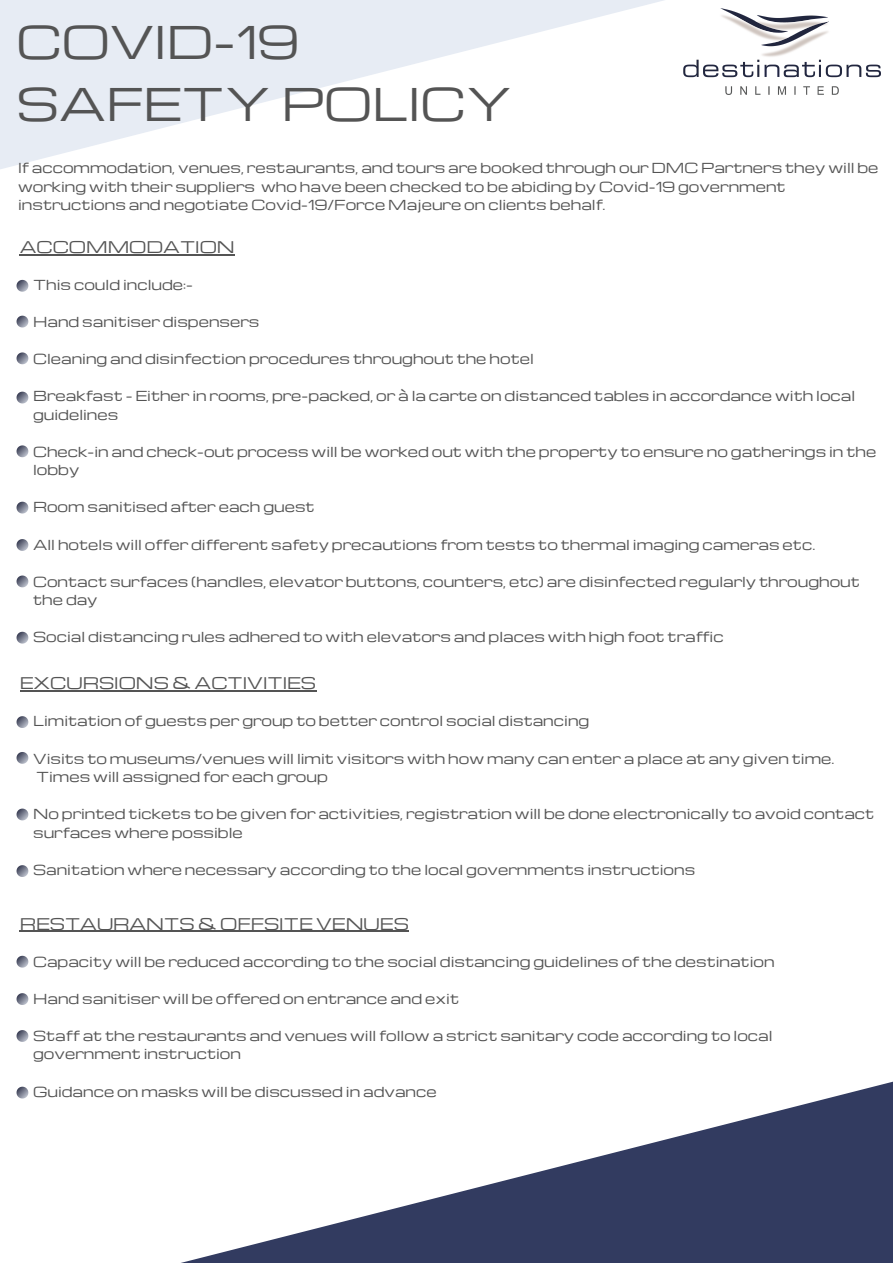
<style>
.page{position:relative;width:893px;height:1263px;background:#fff}
.page>*{position:absolute;margin:0;border:0;box-sizing:border-box;transform-origin:0 0}
.t1{font:44.03px/61.5px "Michroma";color:#545454}
.t2{font:15.75px "Michroma";color:#545454}
.t3{font:13.5px/18.6px "Michroma";color:#545454}
</style>
<div class="page">
<svg style="left:16px;top:1034px;width:877px;height:229px"></svg>
<svg style="left:0;top:0;width:881px;height:169px"></svg>
<img style="left:683px;top:0;width:197px;height:95px">
<hr style="left:20px;top:254px;width:215px;height:1px;background:#545454">
<hr style="left:20px;top:690px;width:296px;height:1px;background:#545454">
<hr style="left:20px;top:931px;width:389px;height:1px;background:#545454">
<svg style="left:17px;top:316px;width:11px;height:11px"></svg>
<svg style="left:17px;top:352px;width:11px;height:12px"></svg>
<svg style="left:17px;top:392px;width:11px;height:11px"></svg>
<svg style="left:17px;top:280px;width:11px;height:12px"></svg>
<svg style="left:17px;top:445px;width:11px;height:12px"></svg>
<svg style="left:17px;top:502px;width:11px;height:11px"></svg>
<svg style="left:17px;top:539px;width:11px;height:12px"></svg>
<svg style="left:17px;top:575px;width:11px;height:12px"></svg>
<svg style="left:17px;top:632px;width:11px;height:11px"></svg>
<svg style="left:17px;top:752px;width:11px;height:12px"></svg>
<svg style="left:17px;top:956px;width:11px;height:11px"></svg>
<svg style="left:17px;top:808px;width:11px;height:12px"></svg>
<svg style="left:17px;top:716px;width:11px;height:12px"></svg>
<svg style="left:17px;top:865px;width:11px;height:12px"></svg>
<svg style="left:17px;top:993px;width:11px;height:12px"></svg>
<svg style="left:17px;top:1030px;width:11px;height:12px"></svg>
<svg style="left:17px;top:1087px;width:11px;height:11px"></svg>
<h1 class="t1" style="left:17px;top:9px;width:498px">COVID-19<br>SAFETY POLICY</h1>
<p class="t3" style="left:18px;top:158px;width:862px">If accommodation, venues, restaurants, and tours are booked through our DMC Partners they will be working with their suppliers who have been checked to be abiding by Covid-19 government instructions and negotiate Covid-19/Force Majeure on clients behalf.</p>
<p class="t2" style="left:20px;top:235px;width:216px">ACCOMMODATION</p>
<p class="t3" style="left:33px;top:274px;width:161px">This could include:-</p>
<p class="t3" style="left:33px;top:311px;width:228px">Hand sanitiser dispensers</p>
<p class="t3" style="left:33px;top:348px;width:502px">Cleaning and disinfection procedures throughout the hotel</p>
<p class="t3" style="left:33px;top:386px;width:823px">Breakfast - Either in rooms, pre-packed, or à la carte on distanced tables in accordance with local guidelines</p>
<p class="t3" style="left:33px;top:441px;width:844px">Check-in and check-out process will be worked out with the property to ensure no gatherings in the lobby</p>
<p class="t3" style="left:33px;top:497px;width:283px">Room sanitised after each guest</p>
<p class="t3" style="left:33px;top:534px;width:783px">All hotels will offer different safety precautions from tests to thermal imaging cameras etc.</p>
<p class="t3" style="left:33px;top:571px;width:828px">Contact surfaces (handles, elevator buttons, counters, etc) are disinfected regularly throughout the day</p>
<p class="t3" style="left:33px;top:627px;width:692px">Social distancing rules adhered to with elevators and places with high foot traffic</p>
<p class="t2" style="left:20px;top:671px;width:298px">EXCURSIONS &amp; ACTIVITIES</p>
<p class="t3" style="left:33px;top:711px;width:557px">Limitation of guests per group to better control social distancing</p>
<p class="t3" style="left:33px;top:748px;width:803px">Visits to museums/venues will limit visitors with how many can enter a place at any given time.<br>Times will assigned for each group</p>
<p class="t3" style="left:33px;top:804px;width:842px">No printed tickets to be given for activities, registration will be done electronically to avoid contact surfaces where possible</p>
<p class="t3" style="left:33px;top:860px;width:663px">Sanitation where necessary according to the local governments instructions</p>
<p class="t2" style="left:20px;top:911px;width:391px">RESTAURANTS &amp; OFFSITE VENUES</p>
<p class="t3" style="left:33px;top:951px;width:743px">Capacity will be reduced according to the social distancing guidelines of the destination</p>
<p class="t3" style="left:33px;top:988px;width:427px">Hand sanitiser will be offered on entrance and exit</p>
<p class="t3" style="left:33px;top:1025px;width:741px">Staff at the restaurants and venues will follow a strict sanitary code according to local government instruction</p>
<p class="t3" style="left:33px;top:1081px;width:405px">Guidance on masks will be discussed in advance</p>
</div>
